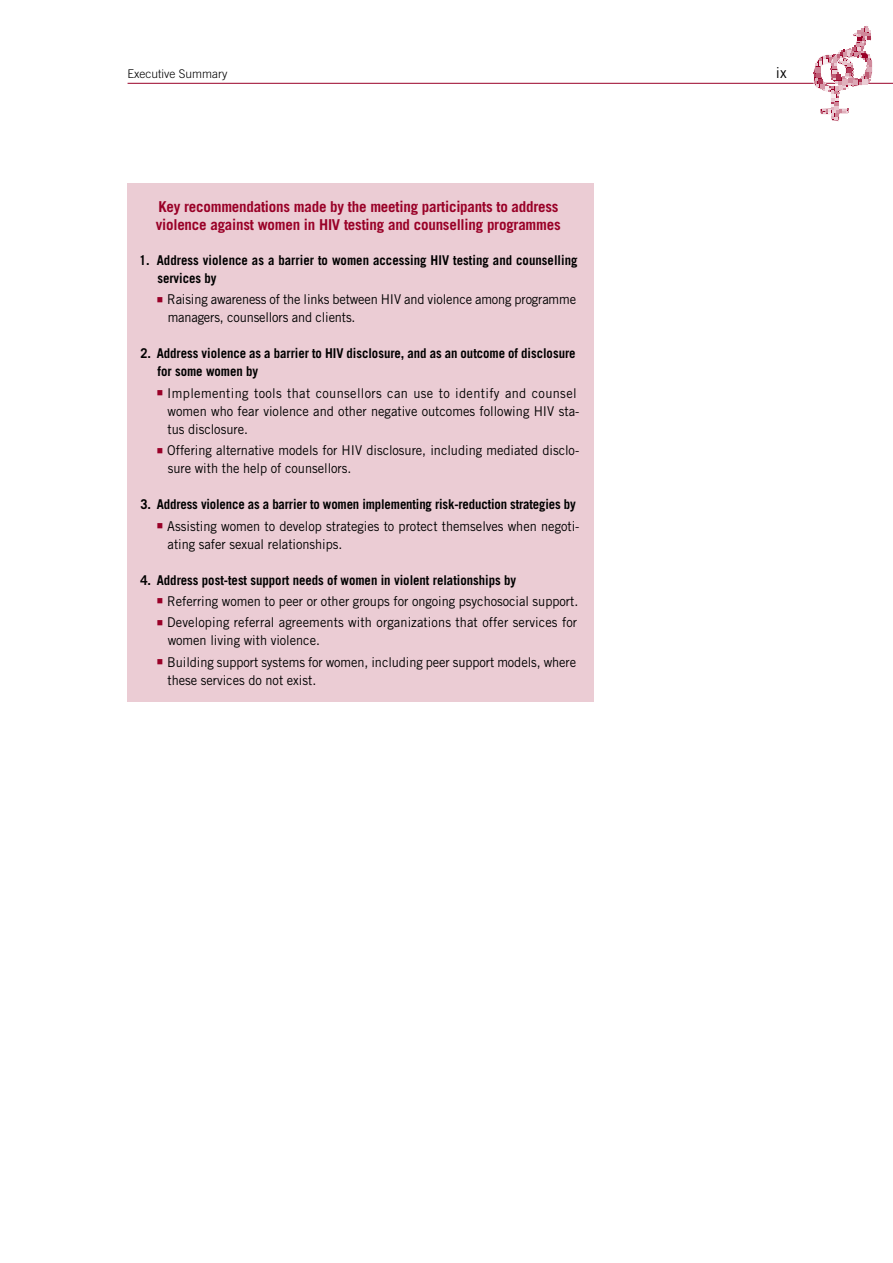
<style>
.page{position:relative;width:893px;height:1263px;background:#fff}
.page>*{position:absolute;margin:0;border:0;box-sizing:border-box;transform-origin:0 0}
.t1{font:700 15px/18px "Trade Gothic";letter-spacing:-.015em;color:#990027}
.t2{font:15px "Trade Gothic";color:#000}
.t3{font:13.5px/18px "Trade Gothic";letter-spacing:-.005em;color:#000;scale:.95 1}
.t4{font:700 13.5px/18px "Trade Gothic";letter-spacing:-.005em;color:#000;scale:.95 1}
.t5{font:300 12px "Trade Gothic LT Std";color:#000}
.s1{color:#990027}
</style>
<div class="page">
<hr style="left:128px;top:83px;width:765px;height:1px;background:#990027">
<svg style="left:813px;top:26px;width:61px;height:96px"></svg>
<div style="left:128px;top:183px;width:466px;height:519px;background:#ebccd4"></div>
<p class="t5" style="left:128px;top:66px;width:101px">Executive Summary</p>
<p class="t2" style="left:776px;top:63px;width:12px">ix</p>
<p class="t1" style="left:156px;top:197px;width:407px">Key recommendations made by the meeting participants to address violence against women in HIV testing and counselling programmes</p>
<p class="t4" style="left:157px;top:251px;width:444px;text-indent:-18px">1. Address violence as a barrier to women accessing HIV testing and counselling services by</p>
<p class="t3" style="left:168px;top:290px;width:431px;text-indent:-11px"><span class="s1">■</span> Raising awareness of the links between HIV and violence among programme managers, counsellors and clients.</p>
<p class="t4" style="left:158px;top:344px;width:442px;text-indent:-17px">2. Address violence as a barrier to HIV disclosure, and as an outcome of disclosure for some women by</p>
<p class="t3" style="left:167px;top:384px;width:435px;text-indent:-11px"><span class="s1">■</span> Implementing tools that counsellors can use to identify and counsel women who fear violence and other negative outcomes following HIV sta&shy;tus disclosure.</p>
<p class="t3" style="left:168px;top:441px;width:435px;text-indent:-11px"><span class="s1">■</span> Offering alternative models for HIV disclosure, including mediated disclo&shy;sure with the help of counsellors.</p>
<p class="t4" style="left:141px;top:495px;width:460px">3. Address violence as a barrier to women implementing risk-reduction strategies by</p>
<p class="t3" style="left:168px;top:516px;width:435px;text-indent:-11px"><span class="s1">■</span> Assisting women to develop strategies to protect themselves when negoti&shy;ating safer sexual relationships.</p>
<p class="t4" style="left:140px;top:570px;width:397px">4. Address post-test support needs of women in violent relationships by</p>
<p class="t3" style="left:157px;top:592px;width:445px"><span class="s1">■</span> Referring women to peer or other groups for ongoing psychosocial support.</p>
<p class="t3" style="left:168px;top:613px;width:433px;text-indent:-11px"><span class="s1">■</span> Developing referral agreements with organizations that offer services for women living with violence.</p>
<p class="t3" style="left:167px;top:653px;width:432px;text-indent:-11px"><span class="s1">■</span> Building support systems for women, including peer support models, where these services do not exist.</p>
</div>
